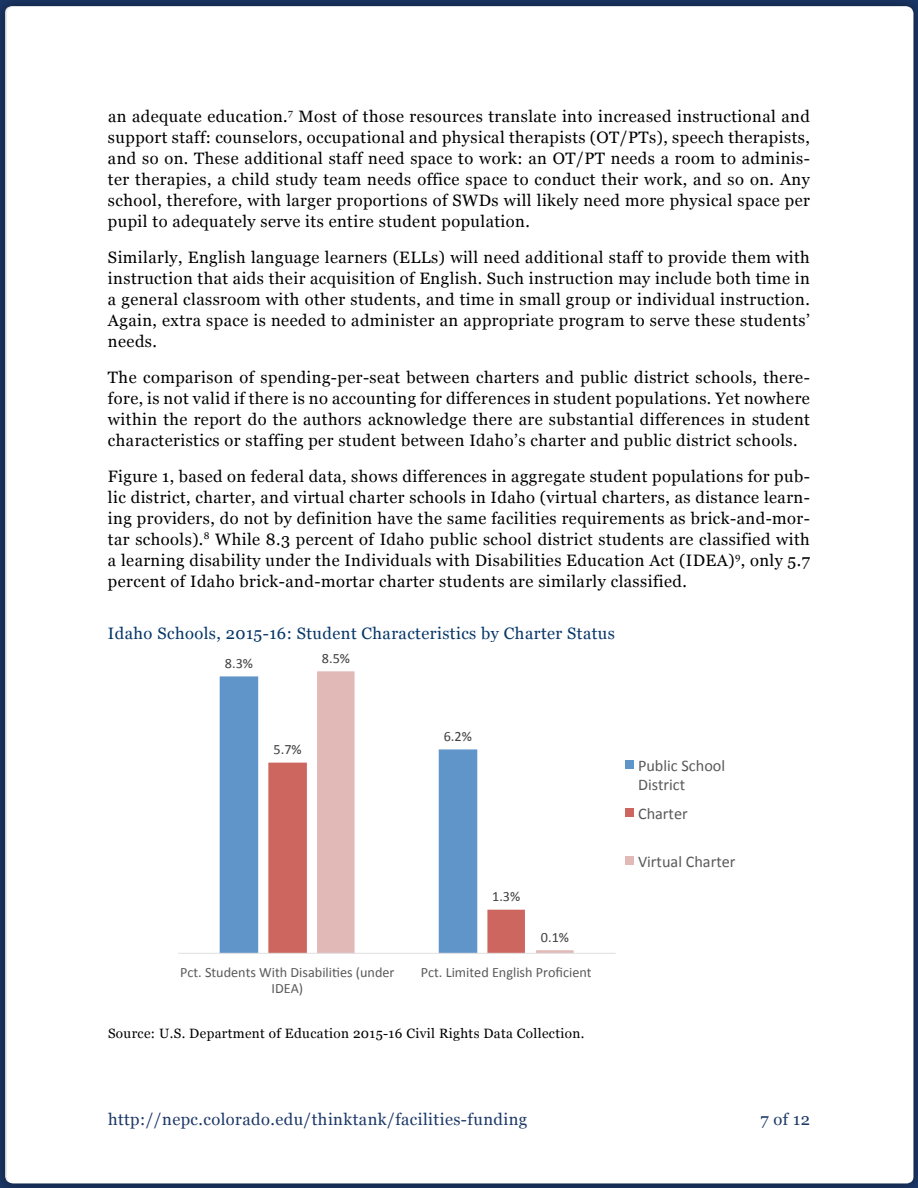
<style>
.page{position:relative;width:918px;height:1188px;background:#fff}
.page>*{position:absolute;margin:0;border:0;box-sizing:border-box;transform-origin:0 0}
.t1{font:16.5px/21px "Georgia";letter-spacing:.025em;color:#000;text-align:justify}
.t2{font:16.5px "Georgia";letter-spacing:.025em;color:#053669}
.t3{font:16.5px "Georgia";letter-spacing:.025em;color:#1c3868}
.t4{font:16.2px/19.2px "Calibri";color:#595959}
.t5{font:14.25px/16.2px "Calibri";color:#595959;text-align:center}
.t6{font:14.25px "Calibri";color:#404040}
.t7{font:13.5px "Georgia";letter-spacing:.025em;color:#000}
</style>
<div class="page">
<div style="left:0;top:0;width:918px;height:1188px;background:#000;opacity:.25"></div>
<div style="left:7px;top:7px;width:906px;height:1176px;background:#fff;border-radius:7px"></div>
<svg style="left:220px;top:676px;width:87px;height:277px;fill:#6095c9"></svg>
<div style="left:268px;top:763px;width:39px;height:190px;background:#cd665f"></div>
<svg style="left:317px;top:671px;width:257px;height:282px"></svg>
<hr style="left:178px;top:953px;width:438px;height:1px;background:#e0e0e0">
<div style="left:625px;top:760px;width:9px;height:9px;background:#6095c9"></div>
<div style="left:625px;top:808px;width:9px;height:9px;background:#cd665f"></div>
<div style="left:625px;top:856px;width:9px;height:9px;background:#e1b9b7"></div>
<p class="t1" style="left:108px;top:105px;width:703px">an adequate education.<sup>7</sup> Most of those resources translate into increased instructional and support staff: counselors, occupational and physical therapists (OT/PTs), speech therapists, and so on. These additional staff need space to work: an OT/PT needs a room to adminis&shy;ter therapies, a child study team needs office space to conduct their work, and so on. Any school, therefore, with larger proportions of SWDs will likely need more physical space per pupil to adequately serve its entire student population.</p>
<p class="t1" style="left:108px;top:246px;width:703px">Similarly, English language learners (ELLs) will need additional staff to provide them with instruction that aids their acquisition of English. Such instruction may include both time in a general classroom with other students, and time in small group or individual instruction.<br>Again, extra space is needed to administer an appropriate program to serve these students’ needs.</p>
<p class="t1" style="left:108px;top:366px;width:703px">The comparison of spending-per-seat between charters and public district schools, there&shy;fore, is not valid if there is no accounting for differences in student populations. Yet nowhere within the report do the authors acknowledge there are substantial differences in student characteristics or staffing per student between Idaho’s charter and public district schools.</p>
<p class="t1" style="left:108px;top:465px;width:703px">Figure 1, based on federal data, shows differences in aggregate student populations for pub&shy;lic district, charter, and virtual charter schools in Idaho (virtual charters, as distance learn&shy;ing providers, do not by definition have the same facilities requirements as brick-and-mor&shy;tar schools).<sup>8</sup> While 8.3 percent of Idaho public school district students are classified with a learning disability under the Individuals with Disabilities Education Act (IDEA)<sup>9</sup>, only 5.7 percent of Idaho brick-and-mortar charter students are similarly classified.</p>
<p class="t2" style="left:108px;top:621px;width:509px">Idaho Schools, 2015-16: Student Characteristics by Charter Status</p>
<p class="t6" style="left:225px;top:655px;width:30px">8.3%</p>
<p class="t6" style="left:322px;top:649px;width:30px">8.5%</p>
<p class="t6" style="left:274px;top:741px;width:30px">5.7%</p>
<p class="t6" style="left:444px;top:727px;width:30px">6.2%</p>
<p class="t6" style="left:492px;top:887px;width:30px">1.3%</p>
<p class="t6" style="left:541px;top:928px;width:30px">0.1%</p>
<p class="t5" style="left:180px;top:964px;width:216px">Pct. Students With Disabili&lt;es (under<br>IDEA)</p>
<p class="t5" style="left:421px;top:964px;width:172px">Pct. Limited English Proficient</p>
<p class="t7" style="left:108px;top:1023px;width:478px">Source: U.S. Department of Education 2015-16 Civil Rights Data Collection.</p>
<p class="t4" style="left:638px;top:756px;width:89px">Public School<br>District</p>
<p class="t4" style="left:638px;top:804px;width:51px">Charter</p>
<p class="t4" style="left:638px;top:852px;width:99px">Virtual Charter</p>
<p class="t3" style="left:108px;top:1107px;width:421px">http://nepc.colorado.edu/thinktank/facilities-funding</p>
<p class="t3" style="left:761px;top:1107px;width:51px">7 of 12</p>
</div>
